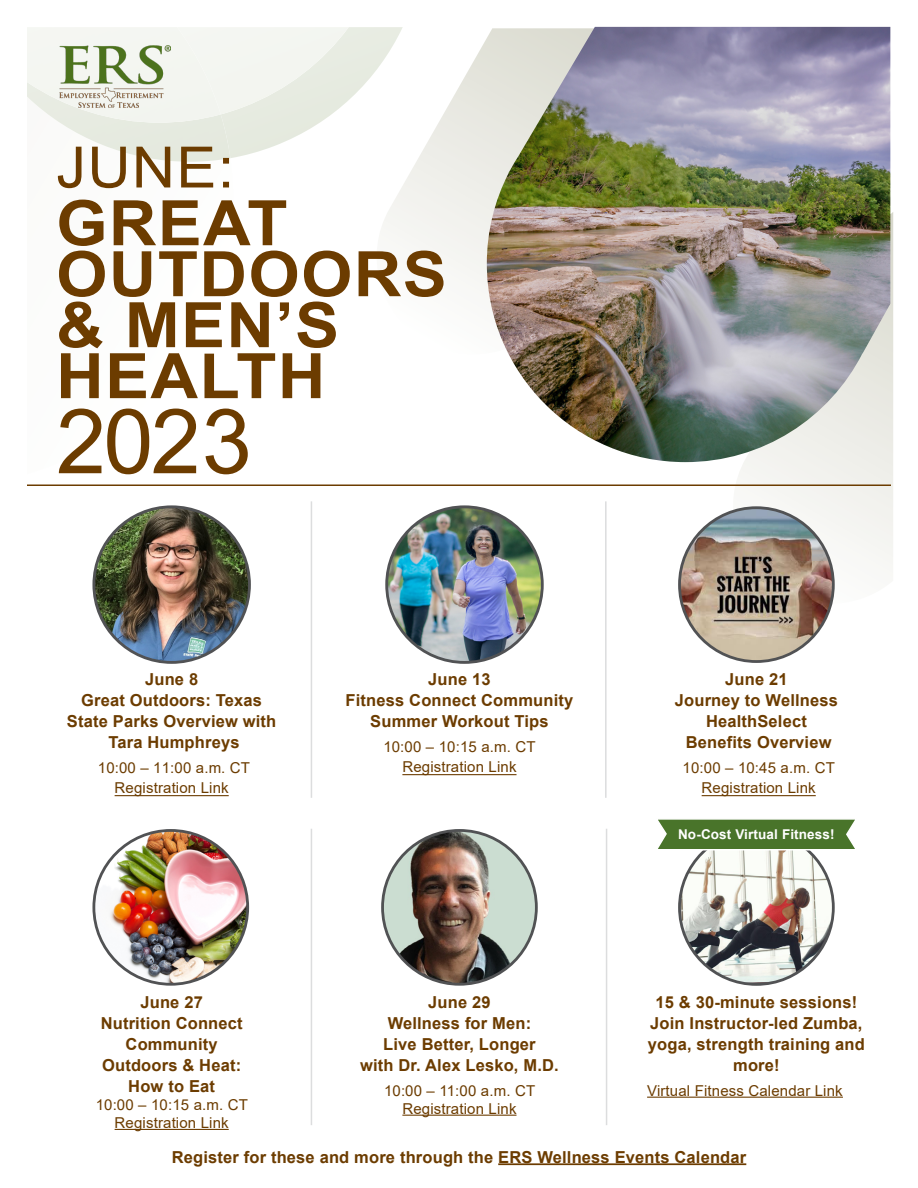
<style>
.page{position:relative;width:918px;height:1188px;background:#fff}
.page>*{position:absolute;margin:0;border:0;box-sizing:border-box;transform-origin:0 0}
.H1-_Header{font:90px "Arial";color:#6c3c00}
.H1-_Header-2{font:700 62.7px/51px "Arial";letter-spacing:.02em;color:#6c3c00;scale:1.05 1}
.H1-_Header-3{font:57px "Arial";color:#6c3c00;scale:1.05 1}
.P__-_Paragraph{font:700 16.5px/21px "Arial";letter-spacing:.01em;color:#6c3c00;text-align:center}
.P__-_Paragraph-2{font:15px/20.2px "Arial";letter-spacing:.01em;color:#6c3c00;text-align:center}
.P__-_Paragraph-3{font:700 13.5px "Arial";letter-spacing:.01em;color:#fff}
.s1{font-weight:700;font-size:13.5px;color:#fff}
</style>
<div class="page">
<svg style="left:230px;top:27px;width:173px;height:131px"></svg>
<img style="left:61px;top:114px;width:169px;height:48px">
<img style="left:221px;top:27px;width:128px;height:87px">
<img style="left:27px;top:27px;width:194px;height:96px">
<svg style="left:363px;top:28px;width:124px;height:263px"></svg>
<svg style="left:720px;top:212px;width:173px;height:393px"></svg>
<hr style="left:27px;top:484px;width:864px;height:2px;background:#6c3c00">
<hr style="left:311px;top:501px;width:1px;height:297px;background:#dcddde">
<hr style="left:311px;top:829px;width:1px;height:296px;background:#dcddde">
<hr style="left:605px;top:501px;width:2px;height:297px;background:#dcddde">
<hr style="left:606px;top:829px;width:1px;height:296px;background:#dcddde">
<img style="left:60px;top:45px;width:111px;height:62px">
<img style="left:487px;top:27px;width:403px;height:435px">
<img style="left:94px;top:507px;width:155px;height:155px;border-radius:78px">
<div style="left:92px;top:505px;width:159px;height:159px;border:3px solid #515254;border-radius:50%"></div>
<img style="left:387px;top:507px;width:155px;height:155px;border-radius:78px">
<div style="left:385px;top:505px;width:159px;height:159px;border:3px solid #515254;border-radius:50%"></div>
<img style="left:680px;top:508px;width:153px;height:154px;border-radius:77px">
<div style="left:678px;top:506px;width:157px;height:157px;border:3px solid #515254;border-radius:50%"></div>
<img style="left:94px;top:830px;width:154px;height:154px;border-radius:77px">
<div style="left:92px;top:829px;width:157px;height:157px;border:3px solid #515254;border-radius:50%"></div>
<hr style="left:115px;top:1129px;width:114px;height:1px;background:#6c3c00">
<img style="left:383px;top:830px;width:153px;height:154px;border-radius:77px">
<div style="left:381px;top:829px;width:157px;height:157px;border:3px solid #515254;border-radius:50%"></div>
<hr style="left:402px;top:1115px;width:115px;height:1px;background:#6c3c00">
<img style="left:680px;top:831px;width:153px;height:153px;border-radius:77px">
<hr style="left:647px;top:1097px;width:196px;height:1px;background:#6c3c00">
<svg style="left:658px;top:819px;width:197px;height:33px;background:#638849"></svg>
<hr style="left:498px;top:1163px;width:248px;height:2px;background:#6c3c00">
<hr style="left:115px;top:795px;width:114px;height:1px;background:#6c3c00">
<hr style="left:702px;top:795px;width:114px;height:1px;background:#6c3c00">
<hr style="left:402px;top:774px;width:115px;height:1px;background:#6c3c00">
<h1 class="H1-_Header-3" style="left:56px;top:128px;width:171px">JUNE:</h1>
<h1 class="H1-_Header-2" style="left:56px;top:198px;width:222px">GREAT</h1>
<h1 class="H1-_Header-2" style="left:56px;top:249px;width:373px">OUTDOORS &amp; MEN’S</h1>
<h1 class="H1-_Header-2" style="left:56px;top:351px;width:258px">HEALTH</h1>
<h1 class="H1-_Header" style="left:56px;top:380px;width:197px">2023</h1>
<p class="P__-_Paragraph" style="left:67px;top:669px;width:211px">June 8<br>Great Outdoors: Texas<br>State Parks Overview with<br>Tara Humphreys</p>
<p class="P__-_Paragraph-2" style="left:98px;top:757px;width:154px">10:00 – 11:00 a.m. CT<br>Registration Link</p>
<p class="P__-_Paragraph" style="left:346px;top:669px;width:229px">June 13<br>Fitness Connect Community<br>Summer Workout Tips</p>
<p class="P__-_Paragraph-2" style="left:383px;top:736px;width:154px">10:00 – 10:15 a.m. CT<br>Registration Link</p>
<p class="P__-_Paragraph" style="left:101px;top:992px;width:143px">June 27<br>Nutrition Connect<br>Community<br>Outdoors &amp; Heat:<br>How to Eat</p>
<p class="P__-_Paragraph-2" style="left:96px;top:1094px;width:154px">10:00 – 10:15 a.m. CT</p>
<p class="P__-_Paragraph-2" style="left:115px;top:1112px;width:116px">Registration Link</p>
<p class="P__-_Paragraph" style="left:360px;top:992px;width:200px">June 29<br>Wellness for Men:<br>Live Better, Longer<br>with Dr. Alex Lesko, M.D.</p>
<p class="P__-_Paragraph-2" style="left:384px;top:1080px;width:153px">10:00 – 11:00 a.m. CT</p>
<p class="P__-_Paragraph-2" style="left:402px;top:1098px;width:116px">Registration Link</p>
<p class="P__-_Paragraph" style="left:675px;top:669px;width:165px">June 21<br>Journey to Wellness<br>HealthSelect<br>Benefits Overview</p>
<p class="P__-_Paragraph-2" style="left:683px;top:757px;width:154px">10:00 – 10:45 a.m. CT<br>Registration Link</p>
<p class="P__-_Paragraph-3" style="left:678px;top:824px;width:158px">No-Cost Virtual Fitness!</p>
<p class="P__-_Paragraph" style="left:648px;top:992px;width:218px">15 &amp; 30-minute sessions!<br>Join Instructor-led Zumba, yoga, strength training and more!</p>
<p class="P__-_Paragraph-2" style="left:647px;top:1080px;width:220px">Virtual Fitness Calendar Link<span class="s1">No-</span></p>
<p class="P__-_Paragraph" style="left:172px;top:1146px;width:576px">Register for these and more through the ERS Wellness Events Calendar</p>
</div>
